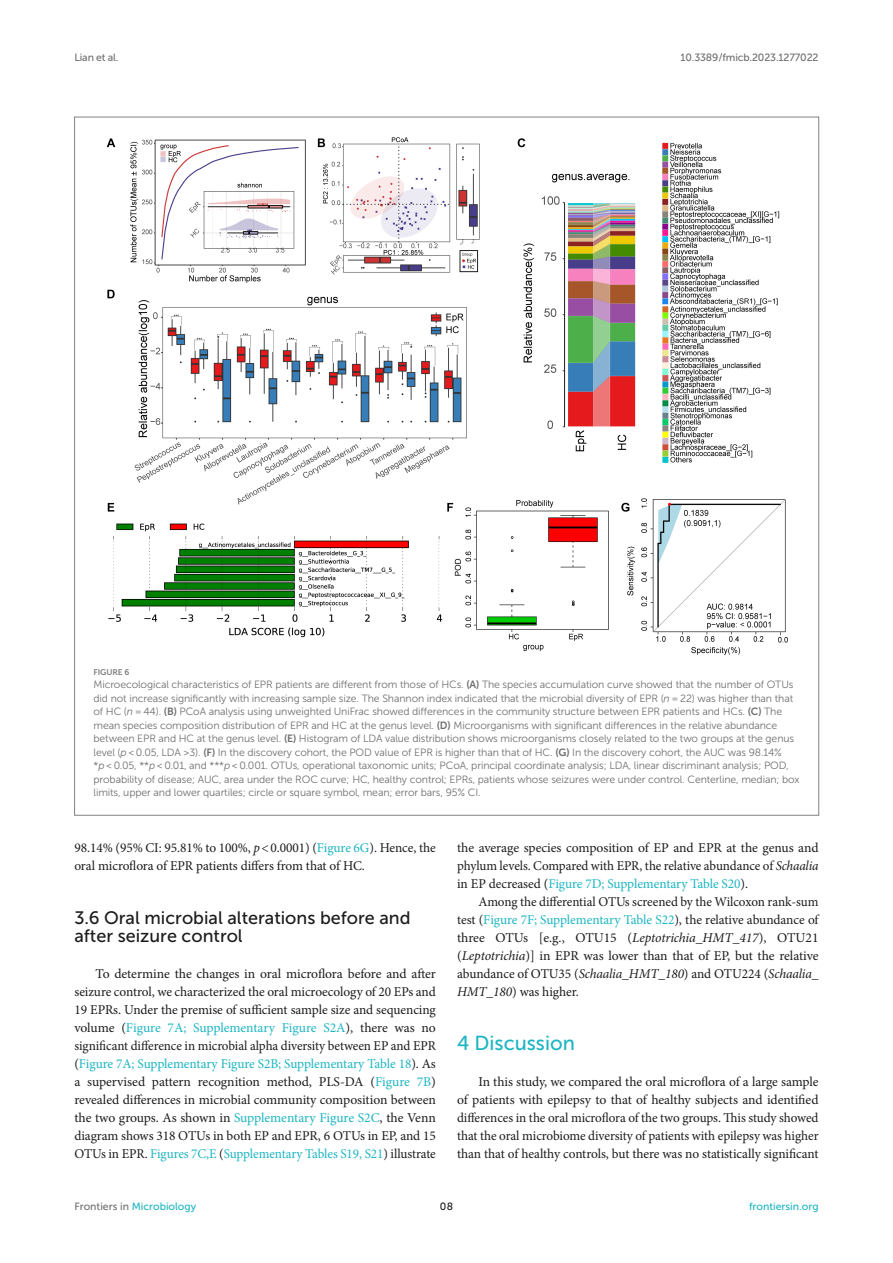
<style>
.page{position:relative;width:893px;height:1263px;background:#fff}
.page>*{position:absolute;margin:0;border:0;box-sizing:border-box;transform-origin:0 0}
.HEAD_1{font:20.25px "Museo Sans 500";color:#1db5c3}
.HEAD_2{font:18px/18px "Museo Sans 500";color:#1b1c1b}
.TEXT_FLUSH{font:13.5px/18px "Minion Pro";letter-spacing:-.005em;color:#1b1c1b;text-align:justify}
.TEXT{font:13.5px/18px "Minion Pro";letter-spacing:-.005em;color:#1b1c1b}
.FIG_LEG{font:10.5px/13.5px "Museo Sans 300";letter-spacing:-.01em;color:#706f70}
.t1{font:10.5px "Museo Sans 500";color:#1db5c3}
.t2{font:10.5px "Museo Sans 500";letter-spacing:-.015em;color:#706f70}
.t3{font:10.5px "Museo Sans 500";color:#1b1c1b}
.FIG_HD{font:8.25px "Museo Sans 700";letter-spacing:-.01em;color:#7e7f7f}
.s1{font-family:"Museo Sans 700"}
.s2{font-style:italic}
.s3{color:#1db5c3}
.s4{color:#706f70}
</style>
<div class="page">
<img style="left:106px;top:137px;width:682px;height:518px">
<p class="t2" style="left:74px;top:51px;width:46px">Lian et al.</p>
<p class="t2" style="left:681px;top:51px;width:139px">10.3389/fmicb.2023.1277022</p>
<p class="FIG_HD" style="left:94px;top:667px;width:37px">FIGURE 6</p>
<p class="FIG_LEG" style="left:94px;top:678px;width:708px">Microecological characteristics of EPR patients are different from those of HCs. <span class="s1">(A)</span> The species accumulation curve showed that the number of OTUs did not increase significantly with increasing sample size. The Shannon index indicated that the microbial diversity of EPR (<span class="s2">n</span> = 22) was higher than that of HC (<span class="s2">n</span> = 44). <span class="s1">(B)</span> PCoA analysis using unweighted UniFrac showed differences in the community structure between EPR patients and HCs. <span class="s1">(C)</span> The mean species composition distribution of EPR and HC at the genus level. <span class="s1">(D)</span> Microorganisms with significant differences in the relative abundance between EPR and HC at the genus level. <span class="s1">(E)</span> Histogram of LDA value distribution shows microorganisms closely related to the two groups at the genus level (<span class="s2">p</span> &lt; 0.05, LDA &gt;3). <span class="s1">(F)</span> In the discovery cohort, the POD value of EPR is higher than that of HC. <span class="s1">(G)</span> In the discovery cohort, the AUC was 98.14%<br>*<span class="s2">p</span> &lt; 0.05, **<span class="s2">p</span> &lt; 0.01, and ***<span class="s2">p</span> &lt; 0.001. OTUs, operational taxonomic units; PCoA, principal coordinate analysis; LDA, linear discriminant analysis; POD, probability of disease; AUC, area under the ROC curve; HC, healthy control; EPRs, patients whose seizures were under control. Centerline, median; box limits, upper and lower quartiles; circle or square symbol, mean; error bars, 95% CI.</p>
<p class="TEXT" style="left:74px;top:839px;width:363px">98.14% (95% CI: 95.81% to 100%, <span class="s2">p</span>&lt;0.0001) (<span class="s3">Figure 6G</span>). Hence, the oral microflora of EPR patients differs from that of HC.</p>
<p class="HEAD_2" style="left:74px;top:909px;width:338px">3.6 Oral microbial alterations before and after seizure control</p>
<p class="TEXT_FLUSH" style="left:74px;top:965px;width:363px;text-indent:21px">To determine the changes in oral microflora before and after seizure control, we characterized the oral microecology of 20 EPs and 19 EPRs. Under the premise of sufficient sample size and sequencing volume (<span class="s3">Figure 7A; Supplementary Figure S2A</span>), there was no significant difference in microbial alpha diversity between EP and EPR (<span class="s3">Figure 7A; Supplementary Figure S2B; Supplementary Table 18</span>). As a supervised pattern recognition method, PLS-DA (<span class="s3">Figure 7B</span>) revealed differences in microbial community composition between the two groups. As shown in <span class="s3">Supplementary Figure S2C</span>, the Venn diagram shows 318 OTUs in both EP and EPR, 6 OTUs in EP, and 15<br>OTUs in EPR. <span class="s3">Figures 7C,E</span> (<span class="s3">Supplementary Tables S19, S21</span>) illustrate</p>
<p class="TEXT_FLUSH" style="left:457px;top:839px;width:363px">the average species composition of EP and EPR at the genus and phylum levels. Compared with EPR, the relative abundance of <span class="s2">Schaalia </span>in EP decreased (<span class="s3">Figure 7D; Supplementary Table S20</span>).</p>
<p class="TEXT" style="left:457px;top:893px;width:363px;text-align:justify;text-indent:21px">Among the differential OTUs screened by the Wilcoxon rank-sum test (<span class="s3">Figure 7F; Supplementary Table S22</span>), the relative abundance of three OTUs [e.g., OTU15 (<span class="s2">Leptotrichia_HMT_417</span>), OTU21 (<span class="s2">Leptotrichia</span>)] in EPR was lower than that of EP, but the relative abundance of OTU35 (<span class="s2">Schaalia_HMT_180</span>) and OTU224 (<span class="s2">Schaalia_ HMT_180</span>) was higher.</p>
<p class="HEAD_1" style="left:457px;top:1032px;width:119px">4 Discussion</p>
<p class="TEXT_FLUSH" style="left:457px;top:1073px;width:363px;text-indent:21px">In this study, we compared the oral microflora of a large sample of patients with epilepsy to that of healthy subjects and identified differences in the oral microflora of the two groups. This study showed that the oral microbiome diversity of patients with epilepsy was higher than that of healthy controls, but there was no statistically significant</p>
<p class="t1" style="left:74px;top:1200px;width:123px"><span class="s4">Frontiers in</span> Microbiology</p>
<p class="t3" style="left:440px;top:1200px;width:15px">08</p>
<p class="t1" style="left:749px;top:1200px;width:71px">frontiersin.org</p>
</div>
